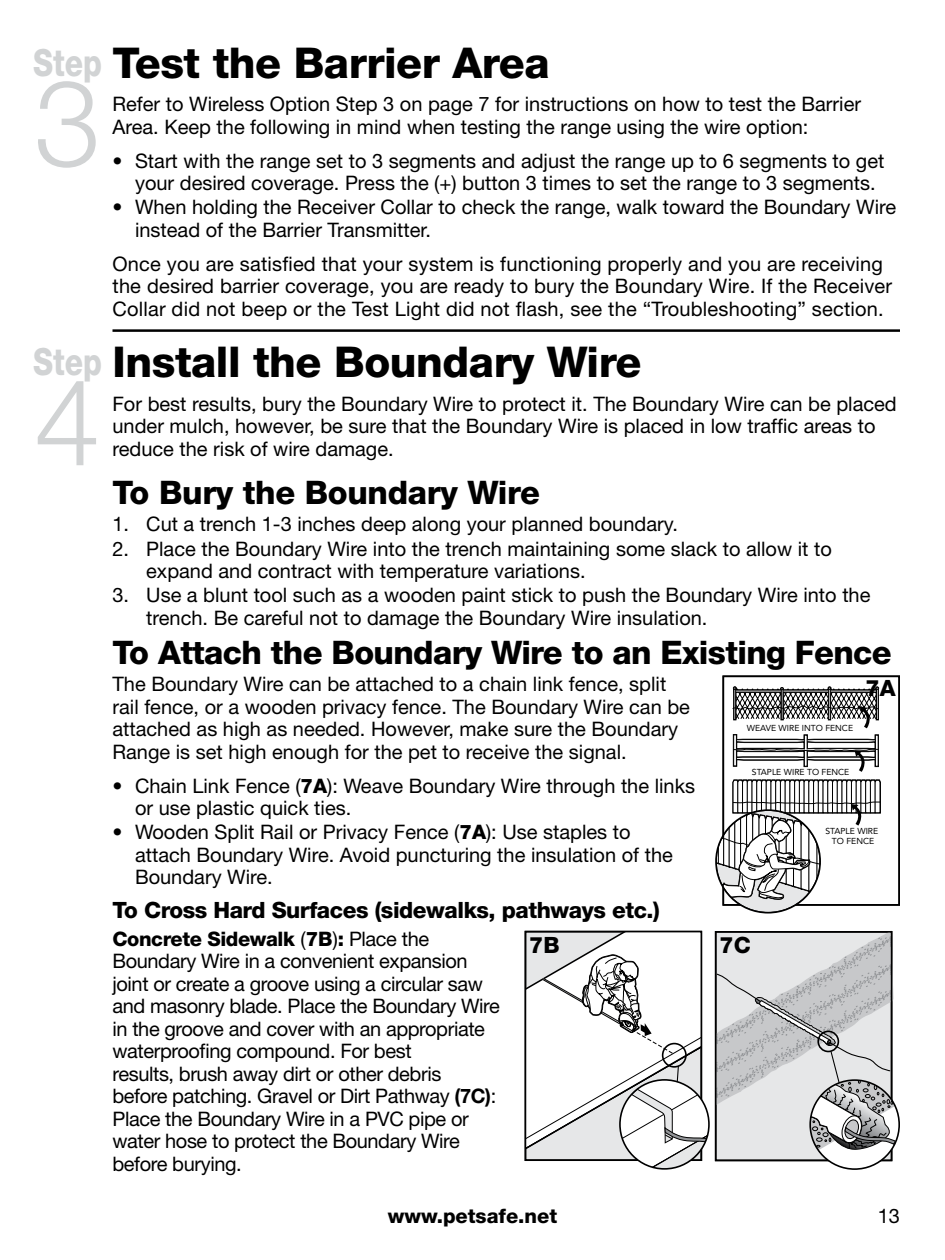
<style>
.page{position:relative;width:945px;height:1260px;background:#fff}
.page>*{position:absolute;margin:0;border:0;box-sizing:border-box;transform-origin:0 0}
.t1{font:300 120px "Helvetica Neue";color:#d1d3d4}
.t2{font:800 42.5px "Helvetica Neue";letter-spacing:-.01em;color:#000}
.t3{font:800 37.5px "Helvetica Neue";color:#d1d3d4;scale:.8 1}
.t4{font:800 32.5px "Helvetica Neue";letter-spacing:-.02em;color:#000}
.t5{font:800 22.5px "Helvetica Neue";letter-spacing:-.02em;color:#000}
.t6{font:20px/22.5px "Helvetica Neue";color:#000}
.t7{font:20px/22.5px "Helvetica Neue";letter-spacing:-.02em;color:#000}
.t8{font:800 20px "Helvetica Neue";color:#000}
.t9{font:8.5px/10.2px "Avenir";color:#000;text-align:center}
.s1{font-weight:800}
.s2{font-weight:700}
</style>
<div class="page">
<hr style="left:112px;top:329px;width:788px;height:3px;background:#000">
<svg style="left:716px;top:676px;width:184px;height:237px"></svg>
<svg style="left:525px;top:930px;width:375px;height:240px"></svg>
<h3 class="t3" style="left:33px;top:40px;width:88px">Step</h3>
<h1 class="t1" style="left:34px;top:50px;width:68px">3</h1>
<h3 class="t3" style="left:33px;top:340px;width:88px">Step</h3>
<h1 class="t1" style="left:34px;top:349px;width:68px">4</h1>
<h2 class="t2" style="left:112px;top:37px;width:439px">Test the Barrier Area</h2>
<p class="t6" style="left:112px;top:93px;width:750px">Refer to Wireless Option Step 3 on page 7 for instructions on how to test the Barrier<br>Area. Keep the following in mind when testing the range using the wire option:</p>
<p class="t6" style="left:135px;top:149px;width:751px;text-indent:-22px">• Start with the range set to 3 segments and adjust the range up to 6 segments to get your desired coverage. Press the (+) button 3 times to set the range to 3 segments.</p>
<p class="t6" style="left:135px;top:196px;width:763px;text-indent:-22px">• When holding the Receiver Collar to check the range, walk toward the Boundary Wire instead of the Barrier Transmitter.</p>
<p class="t6" style="left:112px;top:252px;width:781px">Once you are satisfied that your system is functioning properly and you are receiving the desired barrier coverage, you are ready to bury the Boundary Wire. If the Receiver<br>Collar did not beep or the Test Light did not flash, see the “Troubleshooting” section.</p>
<h2 class="t2" style="left:112px;top:336px;width:531px">Install the Boundary Wire</h2>
<p class="t6" style="left:112px;top:392px;width:786px">For best results, bury the Boundary Wire to protect it. The Boundary Wire can be placed under mulch, however, be sure that the Boundary Wire is placed in low traffic areas to reduce the risk of wire damage.</p>
<h3 class="t4" style="left:112px;top:473px;width:429px">To Bury the Boundary Wire</h3>
<p class="t6" style="left:112px;top:513px;width:567px">1. Cut a trench 1-3 inches deep along your planned boundary.</p>
<p class="t6" style="left:146px;top:537px;width:687px;text-indent:-34px">2. Place the Boundary Wire into the trench maintaining some slack to allow it to expand and contract with temperature variations.</p>
<p class="t6" style="left:146px;top:584px;width:726px;text-indent:-34px">3. Use a blunt tool such as a wooden paint stick to push the Boundary Wire into the trench. Be careful not to damage the Boundary Wire insulation.</p>
<h3 class="t4" style="left:112px;top:633px;width:781px">To Attach the Boundary Wire to an Existing Fence</h3>
<p class="t6" style="left:112px;top:673px;width:579px">The Boundary Wire can be attached to a chain link fence, split rail fence, or a wooden privacy fence. The Boundary Wire can be attached as high as needed. However, make sure the Boundary Range is set high enough for the pet to receive the signal.</p>
<p class="t6" style="left:135px;top:774px;width:562px;text-indent:-22px">• Chain Link Fence (<span class="s1">7A</span>): Weave Boundary Wire through the links or use plastic quick ties.</p>
<p class="t6" style="left:135px;top:821px;width:539px;text-indent:-22px">• Wooden Split Rail or Privacy Fence (<span class="s1">7A</span>): Use staples to attach Boundary Wire. Avoid puncturing the insulation of the<br>Boundary Wire.</p>
<p class="t5" style="left:112px;top:897px;width:549px">To Cross Hard Surfaces (sidewalks, pathways etc.)</p>
<p class="t5" style="left:866px;top:675px;width:32px">7A</p>
<p class="t9" style="left:747px;top:723px;width:108px">WEAVE WIRE INTO FENCE</p>
<p class="t9" style="left:752px;top:767px;width:99px">STAPLE WIRE TO FENCE</p>
<p class="t9" style="left:826px;top:826px;width:54px">STAPLE WIRE<br>TO FENCE</p>
<p class="t7" style="left:112px;top:927px;width:389px"><span class="s1">Concrete Sidewalk</span> (<span class="s1">7B</span>)<span class="s1">:</span> Place the Boundary Wire in a convenient expansion joint or create a groove using a circular saw and masonry blade. Place the Boundary Wire in the groove and cover with an appropriate waterproofing compound. For best<br>results, brush away dirt or other debris before patching. Gravel or Dirt Pathway <span class="s2">(7C)</span>:<br>Place the Boundary Wire in a PVC pipe or water hose to protect the Boundary Wire before burying.</p>
<p class="t5" style="left:529px;top:932px;width:32px">7B</p>
<p class="t5" style="left:720px;top:931px;width:33px">7C</p>
<p class="t8" style="left:388px;top:1204px;width:171px">www.petsafe.net</p>
<p class="t6" style="left:878px;top:1205px;width:24px">13</p>
</div>
